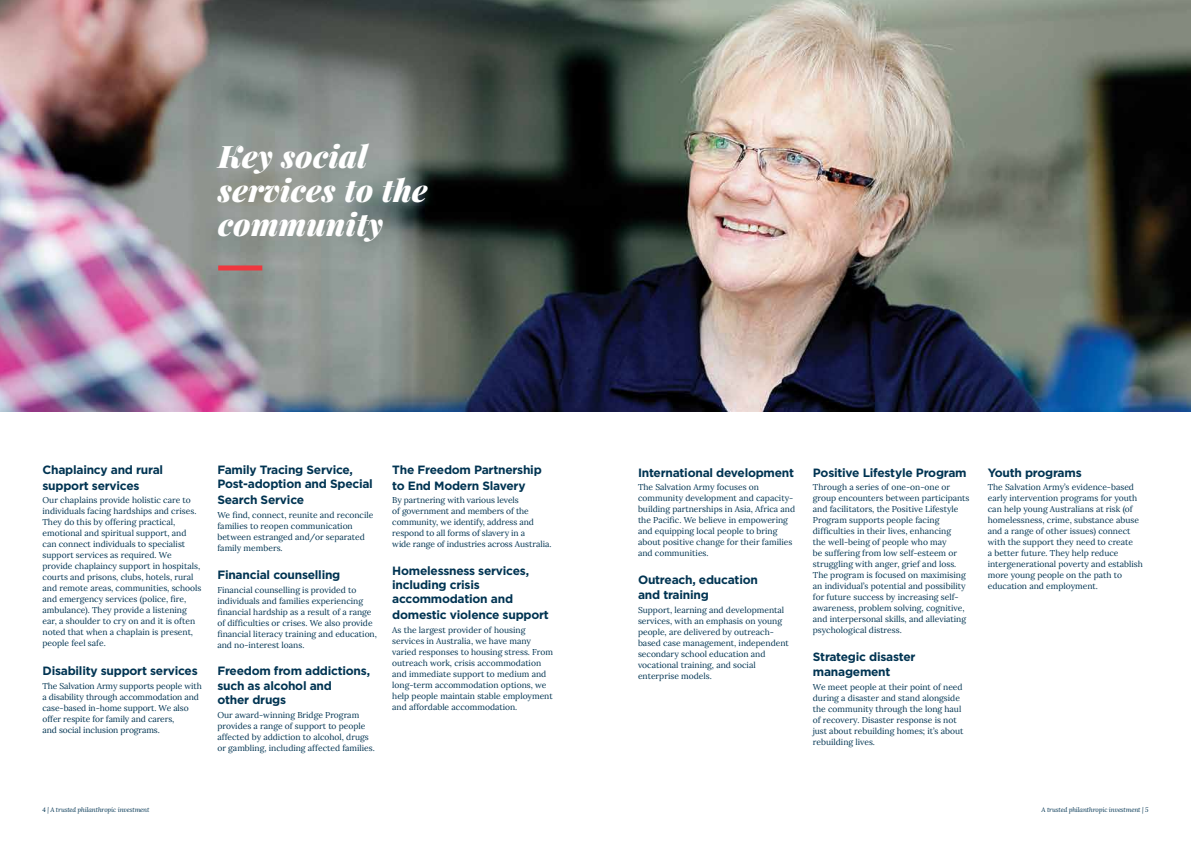
<style>
.page{position:relative;width:1191px;height:842px;background:#fff}
.page>*{position:absolute;margin:0;border:0;box-sizing:border-box;transform-origin:0 0}
.t1{font:italic 900 31px/34px "Playfair Display";letter-spacing:.01em;color:#fff}
.t2{font:700 12px/14.4px "Gotham";letter-spacing:-.02em;color:#003452}
.t3{font:8.5px/11px "Lora";color:#003452}
.t4{font:italic 6.5px "Lora";letter-spacing:-.02em;color:#003452}
</style>
<div class="page">
<img style="left:0;top:0;width:1191px;height:412px">
<div style="left:218px;top:265px;width:44px;height:5px;background:#ef373e"></div>
<h1 class="t1" style="left:218px;top:138px;width:211px">Key social services to the community</h1>
<h2 class="t2" style="left:43px;top:462px;width:122px;line-height:15.6px">Chaplaincy and rural support services</h2>
<p class="t3" style="left:43px;top:494px;width:160px">Our chaplains provide holistic care to individuals facing hardships and crises.<br>They do this by offering practical, emotional and spiritual support, and can connect individuals to specialist support services as required. We provide chaplaincy support in hospitals, courts and prisons, clubs, hotels, rural and remote areas, communities, schools and emergency services (police, fire, ambulance). They provide a listening ear, a shoulder to cry on and it is often noted that when a chaplain is present, people feel safe.</p>
<h2 class="t2" style="left:43px;top:663px;width:157px">Disability support services</h2>
<p class="t3" style="left:43px;top:679px;width:161px">The Salvation Army supports people with a disability through accommodation and case-based in-home support. We also offer respite for family and carers,<br>and social inclusion programs.</p>
<h2 class="t2" style="left:217px;top:462px;width:157px">Family Tracing Service,<br>Post-adoption and Special</h2>
<h2 class="t2" style="left:217px;top:492px;width:88px">Search Service</h2>
<p class="t3" style="left:217px;top:509px;width:157px">We find, connect, reunite and reconcile families to reopen communication between estranged and/or separated family members.</p>
<h2 class="t2" style="left:217px;top:567px;width:124px">Financial counselling</h2>
<p class="t3" style="left:217px;top:584px;width:161px">Financial counselling is provided to individuals and families experiencing financial hardship as a result of a range of difficulties or crises. We also provide financial literacy training and education, and no-interest loans.</p>
<h2 class="t2" style="left:217px;top:663px;width:154px">Freedom from addictions, such as alcohol and<br>other drugs</h2>
<p class="t3" style="left:217px;top:709px;width:159px">Our award-winning Bridge Program provides a range of support to people affected by addiction to alcohol, drugs or gambling, including affected families.</p>
<h2 class="t2" style="left:392px;top:462px;width:151px;line-height:15.6px">The Freedom Partnership to End Modern Slavery</h2>
<p class="t3" style="left:392px;top:494px;width:161px">By partnering with various levels<br>of government and members of the community, we identify, address and respond to all forms of slavery in a<br>wide range of industries across Australia.</p>
<h2 class="t2" style="left:392px;top:563px;width:138px">Homelessness services, including crisis accommodation and</h2>
<h2 class="t2" style="left:392px;top:607px;width:158px">domestic violence support</h2>
<p class="t3" style="left:392px;top:624px;width:162px">As the largest provider of housing services in Australia, we have many varied responses to housing stress. From outreach work, crisis accommodation and immediate support to medium and long-term accommodation options, we help people maintain stable employment and affordable accommodation.</p>
<h2 class="t2" style="left:638px;top:465px;width:158px">International development</h2>
<p class="t3" style="left:638px;top:481px;width:159px">The Salvation Army focuses on community development and capacity&shy;building partnerships in Asia, Africa and the Pacific. We believe in empowering and equipping local people to bring about positive change for their families and communities.</p>
<h2 class="t2" style="left:638px;top:571px;width:121px;line-height:15.6px">Outreach, education and training</h2>
<p class="t3" style="left:638px;top:604px;width:152px">Support, learning and developmental services, with an emphasis on young people, are delivered by outreach&shy;based case management, independent secondary school education and vocational training, and social enterprise models.</p>
<h2 class="t2" style="left:813px;top:465px;width:155px">Positive Lifestyle Program</h2>
<p class="t3" style="left:813px;top:481px;width:158px">Through a series of one-on-one or group encounters between participants and facilitators, the Positive Lifestyle Program supports people facing difficulties in their lives, enhancing<br>the well-being of people who may<br>be suffering from low self-esteem or struggling with anger, grief and loss.<br>The program is focused on maximising an individual’s potential and possibility for future success by increasing self&shy;awareness, problem solving, cognitive, and interpersonal skills, and alleviating psychological distress.</p>
<h2 class="t2" style="left:813px;top:648px;width:104px;line-height:15.6px">Strategic disaster management</h2>
<p class="t3" style="left:813px;top:681px;width:152px">We meet people at their point of need during a disaster and stand alongside the community through the long haul of recovery. Disaster response is not just about rebuilding homes; it’s about rebuilding lives.</p>
<h2 class="t2" style="left:987px;top:465px;width:95px">Youth programs</h2>
<p class="t3" style="left:987px;top:481px;width:157px">The Salvation Army’s evidence-based early intervention programs for youth can help young Australians at risk (of homelessness, crime, substance abuse and a range of other issues) connect with the support they need to create<br>a better future. They help reduce intergenerational poverty and establish more young people on the path to education and employment.</p>
<p class="t4" style="left:43px;top:805px;width:108px">4 | A trusted philanthropic investment</p>
<p class="t4" style="left:1041px;top:805px;width:108px">A trusted philanthropic investment | 5</p>
</div>
